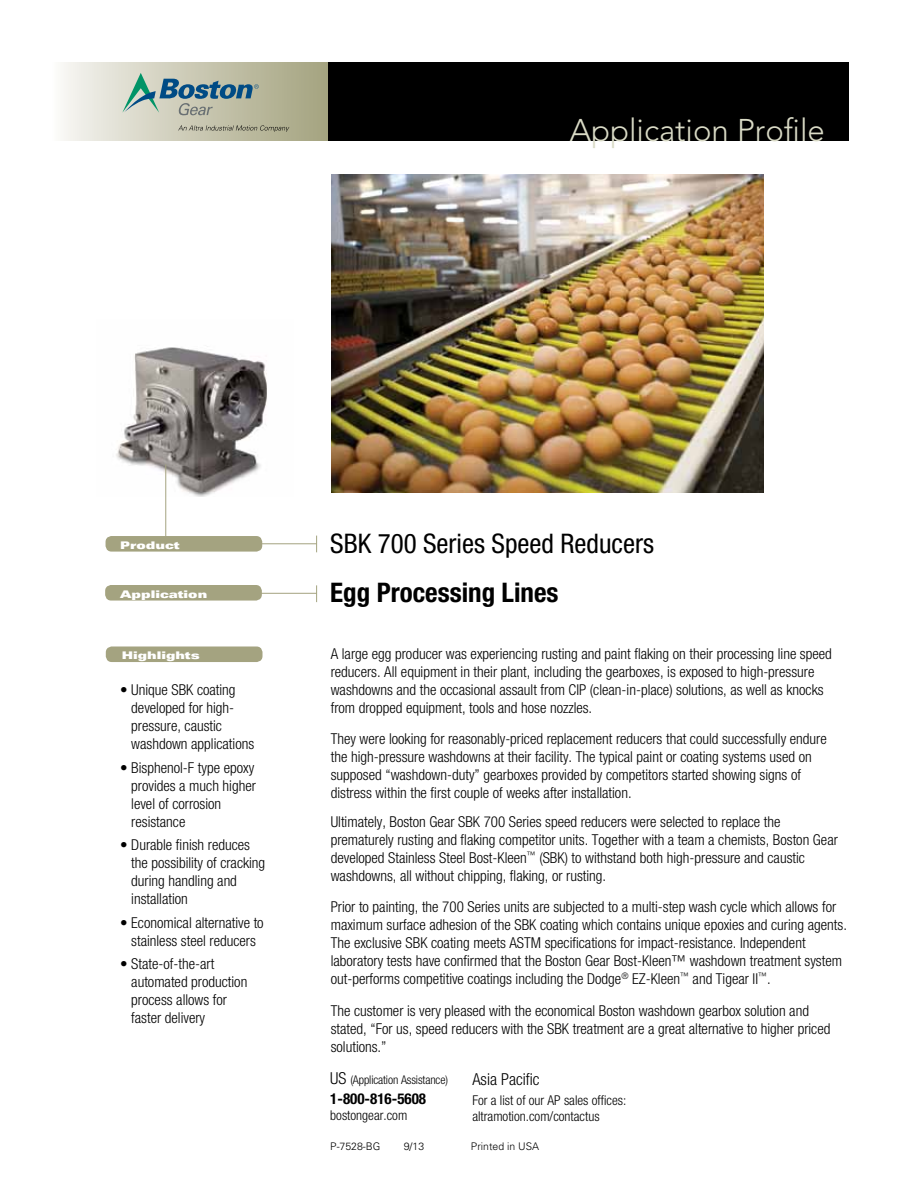
<style>
.page{position:relative;width:918px;height:1188px;background:#fff}
.page>*{position:absolute;margin:0;border:0;box-sizing:border-box;transform-origin:0 0}
.t1{font:300 31.2px "Avenir LT Std";color:#dadbc6}
.t2{font:condensed 27px "Helvetica Neue LT Std";color:#000}
.t3{font:700 condensed 27px "Helvetica Neue LT Std";color:#000}
.t4{font:300 condensed 16.5px "Helvetica Neue LT Std";color:#000}
.t5{font:300 condensed 15px/18px "Helvetica Neue LT Std";color:#000}
.t6{font:700 condensed 15px "Helvetica Neue LT Std";color:#000}
.t7{font:300 condensed 13.5px/16.5px "Helvetica Neue LT Std";color:#000}
.t8{font:300 condensed 12px "Helvetica Neue LT Std";letter-spacing:-.01em;color:#000}
.t9{font:10.5px "Univers LT Std X Black Ex";color:#fff}
.t10{font:300 10.5px "Univers LT Std";color:#000}
.s1{font-size:16.5px}
</style>
<div class="page">
<img style="left:332px;top:174px;width:432px;height:318px">
<img style="left:116px;top:347px;width:151px;height:150px">
<div style="left:105px;top:585px;width:157px;height:16px;background:#a4a380;border-radius:6px"></div>
<div style="left:106px;top:536px;width:156px;height:16px;background:#a4a380;border-radius:6px"></div>
<hr style="left:165px;top:464px;width:1px;height:72px;background:#a4a380">
<hr style="left:239px;top:543px;width:78px;height:1px;background:#a4a380">
<svg style="left:316px;top:536px;width:1px;height:16px"></svg>
<svg style="left:316px;top:585px;width:1px;height:17px"></svg>
<hr style="left:239px;top:593px;width:78px;height:1px;background:#a4a380">
<div style="left:106px;top:646px;width:157px;height:16px;background:#a4a380;border-radius:6px"></div>
<div style="left:52px;top:62px;width:277px;height:79px;background:linear-gradient(to right,#f8f7f4,#a2a17c)"></div>
<div style="left:329px;top:62px;width:520px;height:79px;background:#000"></div>
<svg style="left:178px;top:125px;width:111px;height:7px"></svg>
<svg style="left:122px;top:73px;width:137px;height:42px"></svg>
<h1 class="t1" style="left:570px;top:112px;width:257px">Application Profile</h1>
<p class="t9" style="left:120px;top:539px;width:61px">Product</p>
<p class="t9" style="left:120px;top:588px;width:89px">Application</p>
<p class="t9" style="left:122px;top:649px;width:80px">Highlights</p>
<p class="t5" style="left:131px;top:681px;width:124px;text-indent:-11px">• Unique SBK coating developed for high&shy;pressure, caustic washdown applications</p>
<p class="t5" style="left:131px;top:758px;width:126px;text-indent:-11px">• Bisphenol-F type epoxy provides a much higher level of corrosion resistance</p>
<p class="t5" style="left:131px;top:836px;width:136px;text-indent:-11px">• Durable finish reduces the possibility of cracking during handling and installation</p>
<p class="t5" style="left:120px;top:913px;width:145px;text-align:center">• Economical alternative to stainless steel reducers</p>
<p class="t5" style="left:131px;top:955px;width:118px;text-indent:-11px">• State-of-the-art automated production process allows for faster delivery</p>
<h2 class="t2" style="left:330px;top:528px;width:325px">SBK 700 Series Speed Reducers</h2>
<h2 class="t3" style="left:330px;top:576px;width:230px">Egg Processing Lines</h2>
<p class="t5" style="left:331px;top:644px;width:503px">A large egg producer was experiencing rusting and paint flaking on their processing line speed reducers. All equipment in their plant, including the gearboxes, is exposed to high-pressure washdowns and the occasional assault from CIP (clean-in-place) solutions, as well as knocks from dropped equipment, tools and hose nozzles.</p>
<p class="t5" style="left:331px;top:730px;width:498px">They were looking for reasonably-priced replacement reducers that could successfully endure the high-pressure washdowns at their facility. The typical paint or coating systems used on supposed “washdown-duty” gearboxes provided by competitors started showing signs of distress within the first couple of weeks after installation.</p>
<p class="t5" style="left:331px;top:812px;width:509px">Ultimately, Boston Gear SBK 700 Series speed reducers were selected to replace the prematurely rusting and flaking competitor units. Together with a team a chemists, Boston Gear developed Stainless Steel Bost-Kleen<sup>™</sup> (SBK) to withstand both high-pressure and caustic washdowns, all without chipping, flaking, or rusting.</p>
<p class="t5" style="left:331px;top:898px;width:518px">Prior to painting, the 700 Series units are subjected to a multi-step wash cycle which allows for maximum surface adhesion of the SBK coating which contains unique epoxies and curing agents.<br>The exclusive SBK coating meets ASTM specifications for impact-resistance. Independent laboratory tests have confirmed that the Boston Gear Bost-Kleen™ washdown treatment system out-performs competitive coatings including the Dodge<sup>®</sup> EZ-Kleen<sup>™</sup> and Tigear II<sup>™</sup>.</p>
<p class="t5" style="left:331px;top:1001px;width:501px">The customer is very pleased with the economical Boston washdown gearbox solution and stated, “For us, speed reducers with the SBK treatment are a great alternative to higher priced solutions.”</p>
<p class="t8" style="left:330px;top:1073px;width:119px"><span class="s1">US</span> (Application Assistance)</p>
<p class="t6" style="left:330px;top:1089px;width:97px">1-800-816-5608</p>
<p class="t7" style="left:330px;top:1107px;width:78px">bostongear.com</p>
<p class="t4" style="left:472px;top:1070px;width:69px">Asia Pacific</p>
<p class="t7" style="left:472px;top:1092px;width:155px">For a list of our AP sales offices: altramotion.com/contactus</p>
<p class="t10" style="left:330px;top:1140px;width:52px">P-7528-BG</p>
<p class="t10" style="left:404px;top:1140px;width:22px">9/13</p>
<p class="t10" style="left:471px;top:1140px;width:70px">Printed in USA</p>
</div>
